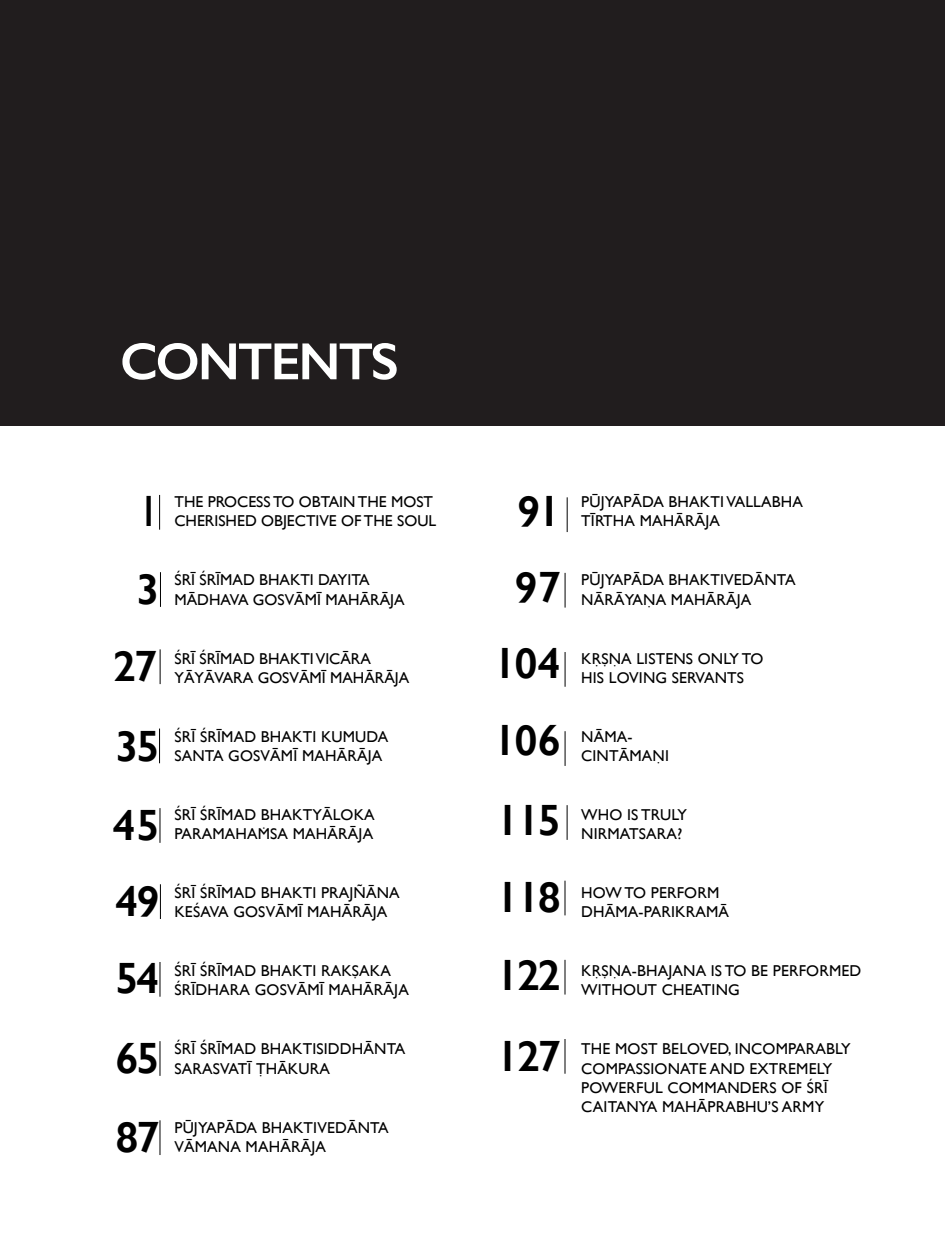
<style>
.page{position:relative;width:945px;height:1260px;background:#fff}
.page>*{position:absolute;margin:0;border:0;box-sizing:border-box;transform-origin:0 0}
.t1{font:600 52.5px "VCV Gill Sans";letter-spacing:-.04em;color:#fff}
.t2{font:600 43.75px "VCV Gill Sans";letter-spacing:-.05em;color:#000}
.t3{font:43.75px "VCV Gill Sans";color:#000}
.t4{font:15.75px/19.2px "VCV Gill Sans";letter-spacing:.01em;color:#000}
</style>
<div class="page">
<div style="left:0;top:0;width:945px;height:426px;background:#211d1e"></div>
<hr style="left:159px;top:495px;width:1px;height:35px;background:#000">
<hr style="left:160px;top:572px;width:1px;height:35px;background:#000">
<hr style="left:160px;top:649px;width:1px;height:35px;background:#000">
<hr style="left:159px;top:729px;width:1px;height:34px;background:#000">
<hr style="left:160px;top:808px;width:1px;height:35px;background:#000">
<hr style="left:160px;top:884px;width:1px;height:35px;background:#000">
<hr style="left:160px;top:962px;width:1px;height:35px;background:#000">
<hr style="left:160px;top:1041px;width:1px;height:35px;background:#000">
<hr style="left:160px;top:1120px;width:1px;height:35px;background:#000">
<hr style="left:567px;top:497px;width:1px;height:35px;background:#000">
<hr style="left:565px;top:573px;width:1px;height:35px;background:#000">
<hr style="left:565px;top:652px;width:1px;height:35px;background:#000">
<hr style="left:565px;top:731px;width:1px;height:35px;background:#000">
<hr style="left:567px;top:805px;width:1px;height:35px;background:#000">
<hr style="left:565px;top:881px;width:1px;height:34px;background:#000">
<hr style="left:565px;top:960px;width:1px;height:35px;background:#000">
<hr style="left:565px;top:1039px;width:1px;height:35px;background:#000">
<h1 class="t1" style="left:120px;top:330px;width:280px">CONTENTS</h1>
<h2 class="t3" style="left:138px;top:486px;width:23px">1</h2>
<p class="t4" style="left:174px;top:492px;width:263px">THE PROCESS TO OBTAIN THE MOST<br>CHERISHED OBJECTIVE OF THE SOUL</p>
<h2 class="t2" style="left:517px;top:485px;width:46px">91</h2>
<p class="t4" style="left:581px;top:492px;width:223px">PŪJYAPĀDA BHAKTI VALLABHA<br>TĪRTHA MAHĀRĀJA</p>
<h2 class="t2" style="left:137px;top:563px;width:25px">3</h2>
<p class="t4" style="left:174px;top:570px;width:232px">ŚRĪ ŚRĪMAD BHAKTI DAYITA<br>MĀDHAVA GOSVĀMĪ MAHĀRĀJA</p>
<h2 class="t2" style="left:514px;top:560px;width:48px">97</h2>
<p class="t4" style="left:581px;top:570px;width:216px">PŪJYAPĀDA BHAKTIVEDĀNTA<br>NĀRĀYAṆA MAHĀRĀJA</p>
<h2 class="t2" style="left:113px;top:640px;width:46px">27</h2>
<p class="t4" style="left:174px;top:648px;width:236px">ŚRĪ ŚRĪMAD BHAKTI VICĀRA<br>YĀYĀVARA GOSVĀMĪ MAHĀRĀJA</p>
<h2 class="t2" style="left:493px;top:636px;width:69px">104</h2>
<p class="t4" style="left:581px;top:648px;width:184px">KṚṢṆA LISTENS ONLY TO<br>HIS LOVING SERVANTS</p>
<h2 class="t2" style="left:116px;top:720px;width:46px">35</h2>
<p class="t4" style="left:174px;top:727px;width:215px">ŚRĪ ŚRĪMAD BHAKTI KUMUDA<br>SANTA GOSVĀMĪ MAHĀRĀJA</p>
<h2 class="t2" style="left:493px;top:714px;width:69px">106</h2>
<p class="t4" style="left:581px;top:727px;width:89px">NĀMA-<br>CINTĀMAṆI</p>
<h2 class="t2" style="left:113px;top:799px;width:48px">45</h2>
<p class="t4" style="left:174px;top:805px;width:202px">ŚRĪ ŚRĪMAD BHAKTYĀLOKA<br>PARAMAHAṀSA MAHĀRĀJA</p>
<h2 class="t2" style="left:496px;top:793px;width:66px">115</h2>
<p class="t4" style="left:581px;top:805px;width:107px">WHO IS TRULY<br>NIRMATSARA?</p>
<h2 class="t2" style="left:116px;top:875px;width:46px">49</h2>
<p class="t4" style="left:174px;top:883px;width:227px">ŚRĪ ŚRĪMAD BHAKTI PRAJÑĀNA<br>KEŚAVA GOSVĀMĪ MAHĀRĀJA</p>
<h2 class="t2" style="left:496px;top:871px;width:66px">118</h2>
<p class="t4" style="left:581px;top:883px;width:149px">HOW TO PERFORM<br>DHĀMA-PARIKRAMĀ</p>
<h2 class="t2" style="left:116px;top:952px;width:46px">54</h2>
<p class="t4" style="left:174px;top:961px;width:236px">ŚRĪ ŚRĪMAD BHAKTI RAKṢAKA<br>ŚRĪDHARA GOSVĀMĪ MAHĀRĀJA</p>
<h2 class="t2" style="left:496px;top:948px;width:66px">122</h2>
<p class="t4" style="left:581px;top:961px;width:282px">KṚṢṆA-BHAJANA IS TO BE PERFORMED<br>WITHOUT CHEATING</p>
<h2 class="t2" style="left:116px;top:1032px;width:46px">65</h2>
<p class="t4" style="left:174px;top:1039px;width:232px">ŚRĪ ŚRĪMAD BHAKTISIDDHĀNTA<br>SARASVATĪ ṬHĀKURA</p>
<h2 class="t2" style="left:496px;top:1029px;width:66px">127</h2>
<p class="t4" style="left:581px;top:1039px;width:271px">THE MOST BELOVED, INCOMPARABLY<br>COMPASSIONATE AND EXTREMELY<br>POWERFUL COMMANDERS OF ŚRĪ<br>CAITANYA MAHĀPRABHU’S ARMY</p>
<h2 class="t2" style="left:116px;top:1111px;width:46px">87</h2>
<p class="t4" style="left:174px;top:1118px;width:216px">PŪJYAPĀDA BHAKTIVEDĀNTA<br>VĀMANA MAHĀRĀJA</p>
</div>
